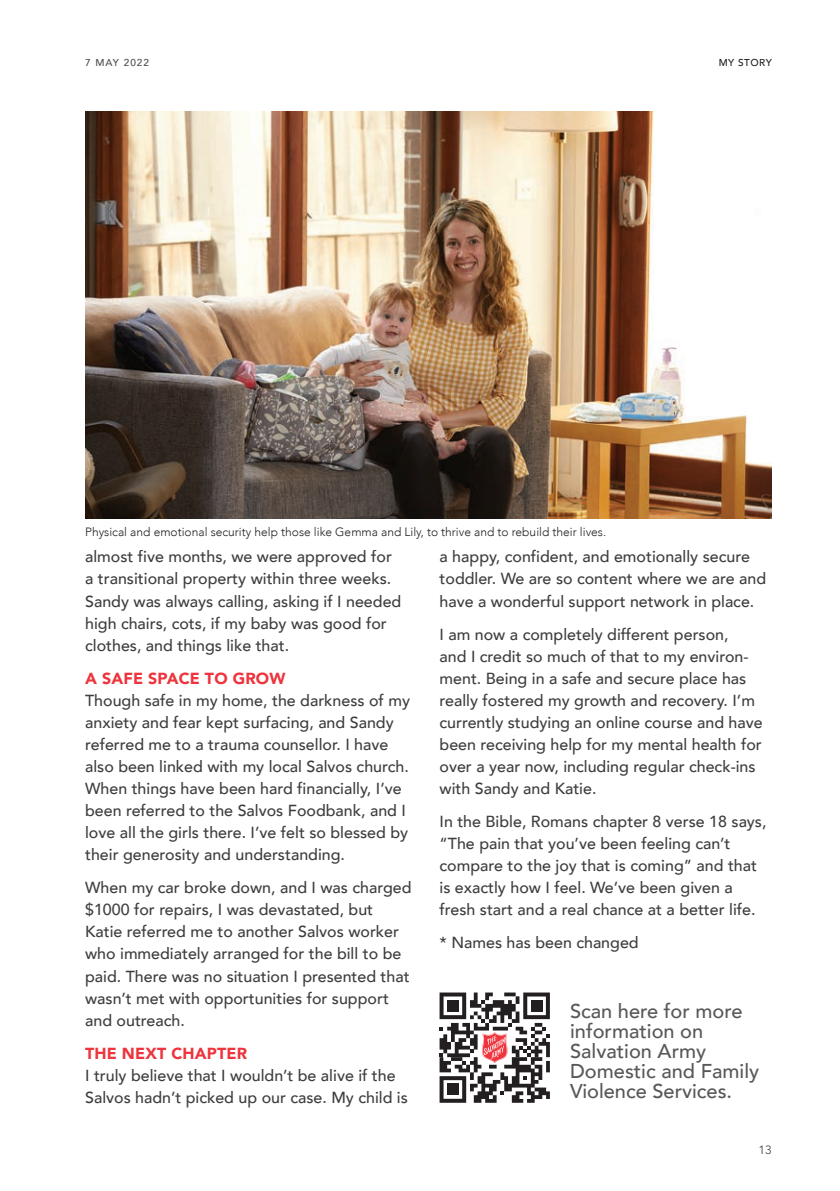
<style>
.page{position:relative;width:840px;height:1191px;background:#fff}
.page>*{position:absolute;margin:0;border:0;box-sizing:border-box;transform-origin:0 0}
.Salvos_Subhead_no_ba{font:500 20px/20px "Avenir";color:#57585a}
.Salvos_Body{font:500 16px/22px "Avenir";color:#3e3e3f}
.t1{font:900 16px "Avenir";letter-spacing:.01em;color:#ee343d}
.Image_Caption{font:300 12px "Avenir";color:#231f20}
.t2{font:12px "Avenir";color:#4b4c4d}
.t3{font:500 10px "Avenir";letter-spacing:.1em;color:#4b4c4d}
.Page_name_-_Right{font:500 10px "Avenir";letter-spacing:.05em;color:#231f20}
</style>
<div class="page">
<img style="left:85px;top:111px;width:686px;height:407px">
<svg style="left:439px;top:992px;width:110px;height:110px"></svg>
<div style="left:447px;top:1000px;width:11px;height:11px;background:#231f20"></div>
<div style="left:530px;top:1000px;width:12px;height:11px;background:#231f20"></div>
<div style="left:447px;top:1083px;width:11px;height:12px;background:#231f20"></div>
<p class="t3" style="left:85px;top:54px;width:65px">7 May 2022</p>
<p class="Page_name_-_Right" style="left:718px;top:54px;width:55px">MY STORY</p>
<p class="Image_Caption" style="left:85px;top:525px;width:522px">Physical and emotional security help those like Gemma and Lily, to thrive and to rebuild their lives.</p>
<p class="Salvos_Body" style="left:439px;top:545px;width:328px">a happy, confident, and emotionally secure toddler. We are so content where we are and have a wonderful support network in place.</p>
<p class="Salvos_Body" style="left:439px;top:622px;width:324px">I am now a completely different person,<br>and I credit so much of that to my environ&shy;ment. Being in a safe and secure place has really fostered my growth and recovery. I’m currently studying an online course and have been receiving help for my mental health for over a year now, including regular check-ins with Sandy and Katie.</p>
<p class="Salvos_Body" style="left:439px;top:809px;width:328px">In the Bible, Romans chapter 8 verse 18 says, “The pain that you’ve been feeling can’t compare to the joy that is coming” and that is exactly how I feel. We’ve been given a fresh start and a real chance at a better life.</p>
<p class="Salvos_Body" style="left:439px;top:931px;width:200px">* Names has been changed</p>
<p class="Salvos_Body" style="left:85px;top:545px;width:317px">almost five months, we were approved for a transitional property within three weeks.<br>Sandy was always calling, asking if I needed high chairs, cots, if my baby was good for clothes, and things like that.</p>
<p class="t1" style="left:85px;top:664px;width:202px">A SAFE SPACE TO GROW</p>
<p class="Salvos_Body" style="left:85px;top:688px;width:326px">Though safe in my home, the darkness of my anxiety and fear kept surfacing, and Sandy referred me to a trauma counsellor. I have also been linked with my local Salvos church.<br>When things have been hard financially, I’ve been referred to the Salvos Foodbank, and I love all the girls there. I’ve felt so blessed by their generosity and understanding.</p>
<p class="Salvos_Body" style="left:85px;top:876px;width:328px">When my car broke down, and I was charged $1000 for repairs, I was devastated, but Katie referred me to another Salvos worker who immediately arranged for the bill to be paid. There was no situation I presented that wasn’t met with opportunities for support and outreach.</p>
<p class="t1" style="left:85px;top:1039px;width:163px">THE NEXT CHAPTER</p>
<p class="Salvos_Body" style="left:85px;top:1063px;width:324px">I truly believe that I wouldn’t be alive if the<br>Salvos hadn’t picked up our case. My child is</p>
<p class="Salvos_Subhead_no_ba" style="left:569px;top:999px;width:190px">Scan here for more information on<br>Salvation Army<br>Domestic and Family<br>Violence Services.</p>
<p class="t2" style="left:758px;top:1142px;width:15px">13</p>
</div>
